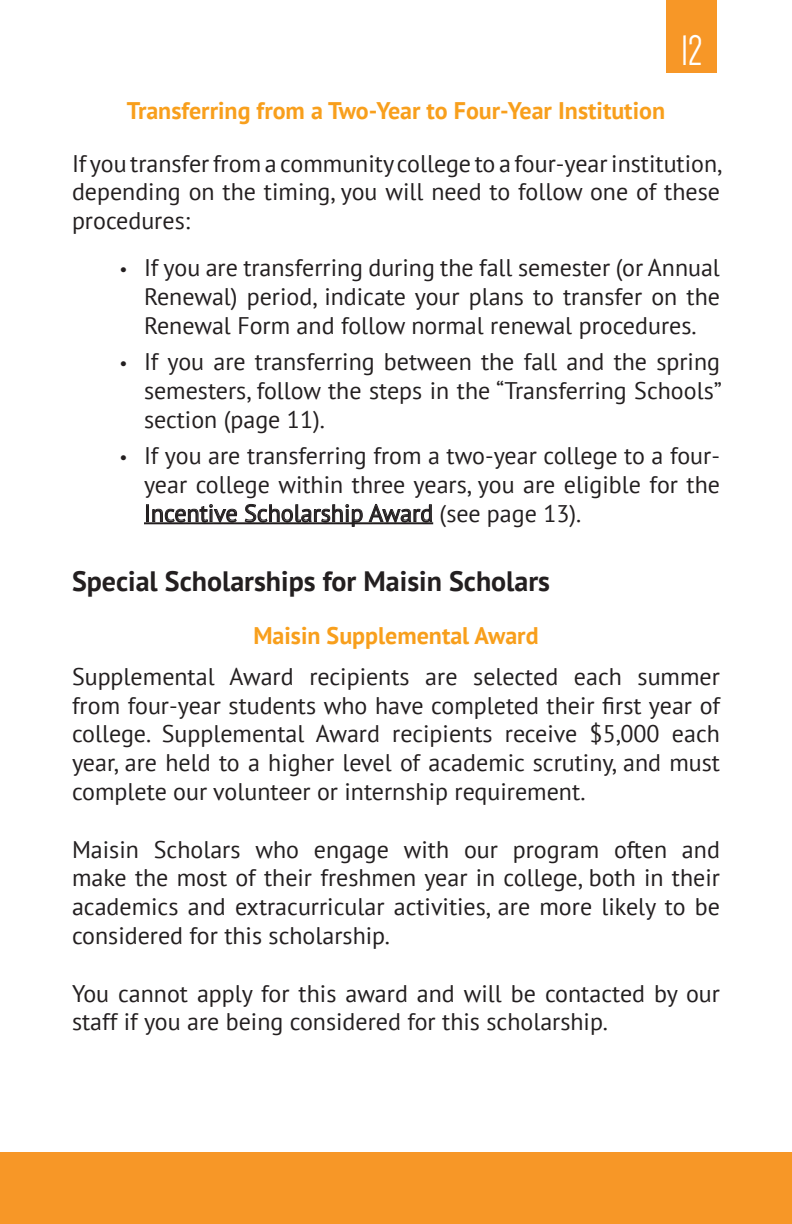
<style>
.page{position:relative;width:792px;height:1224px;background:#fff}
.page>*{position:absolute;margin:0;border:0;box-sizing:border-box;transform-origin:0 0}
.t1{font:44px "Dense";color:#fff}
.Section_Header{font:700 28px "PT Sans";color:#231f20}
.Body_Text{font:24px/28.8px "PT Sans";color:#231f20;text-align:justify}
.Section_Header-2{font:700 24px "PT Sans";color:#f89f1c}
.s1{font-family:"Myriad Pro"}
</style>
<div class="page">
<div style="left:667px;top:0;width:50px;height:73px;background:#f79727"></div>
<div style="left:0;top:1152px;width:792px;height:72px;background:#f79727"></div>
<hr style="left:144px;top:522px;width:289px;height:2px;background:#231f20">
<div style="left:146px;top:504px;width:3px;height:18px;border:1px solid #231f20"></div>
<svg style="left:152px;top:504px;width:86px;height:21px"></svg>
<svg style="left:244px;top:503px;width:189px;height:24px"></svg>
<p class="t1" style="left:681px;top:29px;width:23px">12</p>
<p class="Section_Header-2" style="left:127px;top:94px;width:540px">Transferring from a Two-Year to Four-Year Institution</p>
<p class="Body_Text" style="left:72px;top:148px;width:651px">If you transfer from a community college to a four-year institution, depending on the timing, you will need to follow one of these procedures:</p>
<p class="Body_Text" style="left:144px;top:253px;width:578px;text-indent:-24px"><span class="s1">•</span> If you are transferring during the fall semester (or Annual Renewal) period, indicate your plans to transfer on the Renewal Form and follow normal renewal procedures.</p>
<p class="Body_Text" style="left:144px;top:347px;width:579px;text-indent:-24px"><span class="s1">•</span> If you are transferring between the fall and the spring semesters, follow the steps in the “Transferring Schools” section (page 11).</p>
<p class="Body_Text" style="left:144px;top:441px;width:578px;text-indent:-24px"><span class="s1">•</span> If you are transferring from a two-year college to a four&shy;year college within three years, you are eligible for the Incentive Scholarship Award (see page 13).</p>
<p class="Section_Header" style="left:72px;top:563px;width:480px">Special Scholarships for Maisin Scholars</p>
<p class="Section_Header-2" style="left:253px;top:620px;width:287px">Maisin Supplemental Award</p>
<p class="Body_Text" style="left:72px;top:661px;width:650px">Supplemental Award recipients are selected each summer from four-year students who have completed their first year of college. Supplemental Award recipients receive $5,000 each year, are held to a higher level of academic scrutiny, and must complete our volunteer or internship requirement.</p>
<p class="Body_Text" style="left:72px;top:834px;width:650px">Maisin Scholars who engage with our program often and make the most of their freshmen year in college, both in their academics and extracurricular activities, are more likely to be considered for this scholarship.</p>
<p class="Body_Text" style="left:72px;top:978px;width:650px">You cannot apply for this award and will be contacted by our staff if you are being considered for this scholarship.</p>
</div>
